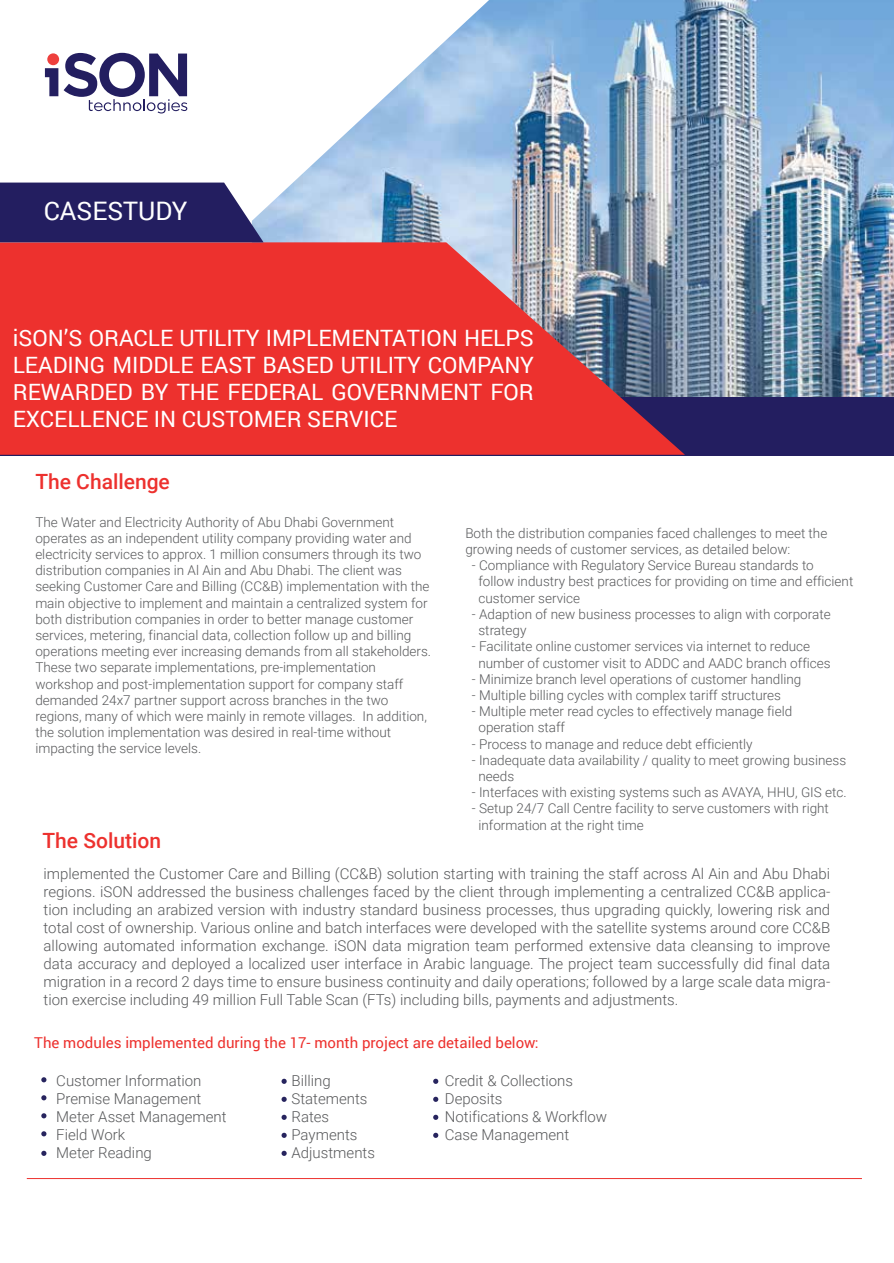
<style>
.page{position:relative;width:894px;height:1263px;background:#fff}
.page>*{position:absolute;margin:0;border:0;box-sizing:border-box;transform-origin:0 0}
.t1{font:25.5px "Roboto";color:#fff}
.t2{font:22.5px/27px "Roboto";color:#fff;text-align:justify}
.t3{font:500 21px "Roboto";color:#ed312e}
.t4{font:300 15px/18px "Roboto";color:#58595b}
.t5{font:15px "Roboto";color:#ed312e}
.t6{font:300 13.5px/16.2px "Roboto";color:#58595b}
</style>
<div class="page">
<img style="left:263px;top:0;width:630px;height:397px">
<div style="left:1px;top:397px;width:892px;height:58px;background:#231e60"></div>
<svg style="left:0;top:242px;width:684px;height:213px;background:#db3e40"></svg>
<svg style="left:0;top:182px;width:263px;height:60px;background:#332f6c"></svg>
<div style="left:47px;top:53px;width:12px;height:12px;background:#ee403d;border-radius:50%"></div>
<svg style="left:45px;top:68px;width:13px;height:28px"></svg>
<svg style="left:64px;top:53px;width:123px;height:60px"></svg>
<svg style="left:41px;top:1077px;width:5px;height:5px"></svg>
<svg style="left:41px;top:1095px;width:5px;height:5px"></svg>
<svg style="left:41px;top:1113px;width:5px;height:5px"></svg>
<svg style="left:41px;top:1131px;width:5px;height:5px"></svg>
<svg style="left:41px;top:1150px;width:5px;height:5px"></svg>
<svg style="left:281px;top:1150px;width:5px;height:5px"></svg>
<svg style="left:281px;top:1132px;width:5px;height:5px"></svg>
<svg style="left:281px;top:1114px;width:5px;height:5px"></svg>
<svg style="left:281px;top:1096px;width:5px;height:5px"></svg>
<svg style="left:281px;top:1078px;width:5px;height:5px"></svg>
<svg style="left:433px;top:1078px;width:5px;height:5px"></svg>
<svg style="left:433px;top:1096px;width:5px;height:5px"></svg>
<svg style="left:433px;top:1114px;width:5px;height:5px"></svg>
<svg style="left:433px;top:1132px;width:5px;height:5px"></svg>
<hr style="left:27px;top:1178px;width:834px;height:1px;background:#ed312e">
<h1 class="t1" style="left:44px;top:193px;width:145px">CASESTUDY</h1>
<h2 class="t2" style="left:13px;top:323px;width:522px">iSON’S ORACLE UTILITY IMPLEMENTATION HELPS LEADING MIDDLE EAST BASED UTILITY COMPANY REWARDED BY THE FEDERAL GOVERNMENT FOR EXCELLENCE IN CUSTOMER SERVICE</h2>
<h3 class="t3" style="left:35px;top:466px;width:136px">The Challenge</h3>
<p class="t6" style="left:35px;top:513px;width:397px">The Water and Electricity Authority of Abu Dhabi Government operates as an independent utility company providing water and electricity services to approx. 1 million consumers through its two distribution companies in Al Ain and Abu Dhabi. The client was seeking Customer Care and Billing (CC&amp;B) implementation with the main objective to implement and maintain a centralized system for both distribution companies in order to better manage customer services, metering, financial data, collection follow up and billing operations meeting ever increasing demands from all stakeholders.<br>These two separate implementations, pre-implementation workshop and post-implementation support for company staff demanded 24x7 partner support across branches in the two regions, many of which were mainly in remote villages. In addition, the solution implementation was desired in real-time without impacting the service levels.</p>
<p class="t6" style="left:465px;top:524px;width:363px">Both the distribution companies faced challenges to meet the growing needs of customer services, as detailed below:</p>
<p class="t6" style="left:478px;top:557px;width:376px;text-indent:-7px">- Compliance with Regulatory Service Bureau standards to<br>follow industry best practices for providing on time and efficient customer service</p>
<p class="t6" style="left:478px;top:605px;width:353px;text-indent:-7px">- Adaption of new business processes to align with corporate strategy</p>
<p class="t6" style="left:478px;top:638px;width:353px;text-indent:-7px">- Facilitate online customer services via internet to reduce number of customer visit to ADDC and AADC branch offices</p>
<p class="t6" style="left:471px;top:670px;width:331px">- Minimize branch level operations of customer handling</p>
<p class="t6" style="left:471px;top:686px;width:310px">- Multiple billing cycles with complex tariff structures</p>
<p class="t6" style="left:478px;top:702px;width:315px;text-indent:-7px">- Multiple meter read cycles to effectively manage field operation staff</p>
<p class="t6" style="left:471px;top:735px;width:282px">- Process to manage and reduce debt efficiently</p>
<p class="t6" style="left:478px;top:751px;width:369px;text-indent:-7px">- Inadequate data availability / quality to meet growing business needs</p>
<p class="t6" style="left:471px;top:783px;width:376px">- Interfaces with existing systems such as AVAYA, HHU, GIS etc.</p>
<p class="t6" style="left:478px;top:800px;width:352px;text-indent:-7px">- Setup 24/7 Call Centre facility to serve customers with right information at the right time</p>
<h3 class="t3" style="left:43px;top:826px;width:120px">The Solution</h3>
<p class="t4" style="left:44px;top:864px;width:788px;text-align:justify">implemented the Customer Care and Billing (CC&amp;B) solution starting with training the staff across Al Ain and Abu Dhabi regions. iSON addressed the business challenges faced by the client through implementing a centralized CC&amp;B applica&shy;tion including an arabized version with industry standard business processes, thus upgrading quickly, lowering risk and total cost of ownership. Various online and batch interfaces were developed with the satellite systems around core CC&amp;B allowing automated information exchange. iSON data migration team performed extensive data cleansing to improve data accuracy and deployed a localized user interface in Arabic language. The project team successfully did final data migration in a record 2 days time to ensure business continuity and daily operations; followed by a large scale data migra&shy;tion exercise including 49 million Full Table Scan (FTs) including bills, payments and adjustments.</p>
<p class="t5" style="left:34px;top:1032px;width:505px">The modules implemented during the 17- month project are detailed below:</p>
<p class="t4" style="left:56px;top:1071px;width:172px">Customer Information<br>Premise Management<br>Meter Asset Management<br>Field Work<br>Meter Reading</p>
<p class="t4" style="left:444px;top:1071px;width:164px">Credit &amp; Collections<br>Deposits<br>Notifications &amp; Workflow<br>Case Management</p>
<p class="t4" style="left:291px;top:1071px;width:85px">Billing<br>Statements<br>Rates<br>Payments<br>Adjustments</p>
</div>
